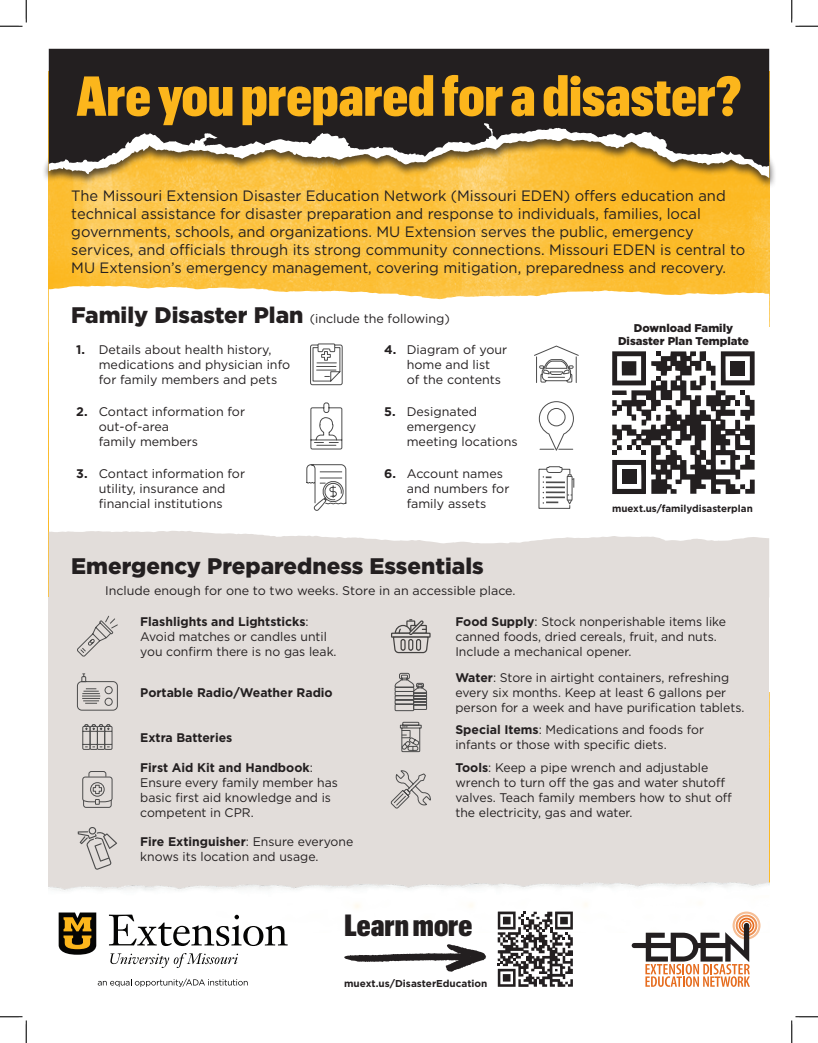
<style>
.page{position:relative;width:818px;height:1043px;background:#fff}
.page>*{position:absolute;margin:0;border:0;box-sizing:border-box;transform-origin:0 0}
.t1{font:900 55px "Graphik Cond";color:#fcb61c}
.t2{font:900 30px "Graphik Cond";color:#231f20}
.t3{font:900 22.5px "Gotham";color:#231f20}
.t4{font:15px/18px "Gotham";color:#231f20}
.t5{font:12.5px/15px "Gotham";color:#231f20}
.t6{font:700 12.5px "Gotham";color:#231f20}
.t7{font:900 11.25px/13.5px "Gotham";color:#231f20;text-align:center}
.t8{font:700 10px "Gotham";color:#231f20}
.s1{font-weight:900;font-size:22.5px}
.s2{font-weight:700}
</style>
<div class="page">
<img style="left:49px;top:190px;width:720px;height:95px">
<svg style="left:49px;top:531px;width:720px;height:66px;background:#e4e0dd"></svg>
<svg style="left:49px;top:285px;width:720px;height:15px"></svg>
<div style="left:42px;top:113px;width:734px;height:77px;background:#231f20;opacity:.75"></div>
<svg style="left:49px;top:167px;width:720px;height:11px;background:#efb942"></svg>
<svg style="left:49px;top:49px;width:720px;height:118px;background:#463d34"></svg>
<div style="left:49px;top:597px;width:720px;height:298px;background:#e2ddda"></div>
<svg style="left:310px;top:343px;width:33px;height:42px"></svg>
<svg style="left:534px;top:345px;width:45px;height:38px"></svg>
<svg style="left:310px;top:402px;width:33px;height:48px"></svg>
<svg style="left:538px;top:401px;width:36px;height:50px"></svg>
<svg style="left:306px;top:464px;width:41px;height:47px"></svg>
<svg style="left:538px;top:466px;width:36px;height:43px"></svg>
<svg style="left:77px;top:615px;width:41px;height:42px"></svg>
<div style="left:391px;top:632px;width:39px;height:5px;border:1px solid #4c4c4c"></div>
<svg style="left:392px;top:619px;width:37px;height:35px"></svg>
<svg style="left:77px;top:673px;width:41px;height:38px"></svg>
<svg style="left:394px;top:672px;width:33px;height:39px"></svg>
<svg style="left:82px;top:724px;width:30px;height:26px"></svg>
<svg style="left:400px;top:721px;width:22px;height:31px"></svg>
<svg style="left:82px;top:771px;width:31px;height:37px"></svg>
<svg style="left:390px;top:770px;width:41px;height:39px"></svg>
<svg style="left:78px;top:827px;width:39px;height:30px"></svg>
<svg style="left:612px;top:351px;width:142px;height:143px"></svg>
<div style="left:730px;top:361px;width:15px;height:14px;background:#231f20"></div>
<div style="left:622px;top:470px;width:14px;height:14px;background:#231f20"></div>
<img style="left:49px;top:857px;width:720px;height:75px">
<svg style="left:732px;top:911px;width:28px;height:28px"></svg>
<svg style="left:735px;top:914px;width:22px;height:22px"></svg>
<div style="left:734px;top:913px;width:24px;height:24px;border:1px solid #fff;border-radius:50%"></div>
<svg style="left:738px;top:917px;width:16px;height:16px"></svg>
<div style="left:737px;top:916px;width:18px;height:18px;border:1px solid #fff;border-radius:50%"></div>
<svg style="left:740px;top:920px;width:12px;height:11px"></svg>
<div style="left:740px;top:919px;width:12px;height:12px;border:1px solid #fff;border-radius:50%"></div>
<svg style="left:631px;top:922px;width:118px;height:64px"></svg>
<svg style="left:58px;top:911px;width:39px;height:44px;background:#6f5a29"></svg>
<svg style="left:109px;top:914px;width:179px;height:32px"></svg>
<svg style="left:110px;top:953px;width:128px;height:15px"></svg>
<svg style="left:98px;top:978px;width:150px;height:8px"></svg>
<svg style="left:497px;top:911px;width:76px;height:75px"></svg>
<svg style="left:344px;top:944px;width:142px;height:27px"></svg>
<svg style="left:0;top:0;width:27px;height:27px"></svg>
<svg style="left:0;top:1016px;width:27px;height:26px"></svg>
<svg style="left:791px;top:0;width:27px;height:27px"></svg>
<svg style="left:791px;top:1016px;width:27px;height:26px"></svg>
<h1 class="t1" style="left:76px;top:55px;width:666px">Are you prepared for a disaster?</h1>
<p class="t4" style="left:71px;top:187px;width:675px">The Missouri Extension Disaster Education Network (Missouri EDEN) offers education and technical assistance for disaster preparation and response to individuals, families, local governments, schools, and organizations. MU Extension serves the public, emergency services, and officials through its strong community connections. Missouri EDEN is central to MU Extension’s emergency management, covering mitigation, preparedness and recovery.</p>
<p class="t5" style="left:71px;top:311px;width:380px"><span class="s1">Family Disaster Plan</span> (include the following)</p>
<p class="t5" style="left:99px;top:342px;width:193px;text-indent:-22px"><span class="s2">1.</span> Details about health history, medications and physician info for family members and pets</p>
<p class="t5" style="left:407px;top:342px;width:102px;text-indent:-22px"><span class="s2">4.</span> Diagram of your home and list<br>of the contents</p>
<p class="t5" style="left:99px;top:404px;width:148px;text-indent:-23px"><span class="s2">2.</span> Contact information for out-of-area<br>family members</p>
<p class="t5" style="left:407px;top:404px;width:112px;text-indent:-22px"><span class="s2">5.</span> Designated emergency meeting locations</p>
<p class="t5" style="left:76px;top:465px;width:170px;text-align:center"><span class="s2">3.</span> Contact information for utility, insurance and financial institutions</p>
<p class="t5" style="left:407px;top:465px;width:104px;text-indent:-22px"><span class="s2">6.</span> Account names and numbers for family assets</p>
<p class="t7" style="left:618px;top:321px;width:132px">Download Family<br>Disaster Plan Template</p>
<p class="t8" style="left:612px;top:502px;width:142px">muext.us/familydisasterplan</p>
<h3 class="t3" style="left:71px;top:550px;width:414px">Emergency Preparedness Essentials</h3>
<p class="t5" style="left:105px;top:582px;width:412px">Include enough for one to two weeks. Store in an accessible place.</p>
<p class="t5" style="left:140px;top:614px;width:198px"><span class="s2">Flashlights and Lightsticks</span>:<br>Avoid matches or candles until you confirm there is no gas leak.</p>
<p class="t5" style="left:455px;top:614px;width:272px"><span class="s2">Food Supply</span>: Stock nonperishable items like canned foods, dried cereals, fruit, and nuts.<br>Include a mechanical opener.</p>
<p class="t6" style="left:140px;top:684px;width:194px">Portable Radio/Weather Radio</p>
<p class="t5" style="left:455px;top:669px;width:290px"><span class="s2">Water</span>: Store in airtight containers, refreshing every six months. Keep at least 6 gallons per person for a week and have purification tablets.</p>
<p class="t6" style="left:140px;top:729px;width:94px">Extra Batteries</p>
<p class="t5" style="left:455px;top:722px;width:250px"><span class="s2">Special Items</span>: Medications and foods for infants or those with specific diets.</p>
<p class="t5" style="left:140px;top:759px;width:199px"><span class="s2">First Aid Kit and Handbook</span>:<br>Ensure every family member has basic first aid knowledge and is competent in CPR.</p>
<p class="t5" style="left:455px;top:759px;width:278px"><span class="s2">Tools</span>: Keep a pipe wrench and adjustable wrench to turn off the gas and water shutoff valves. Teach family members how to shut off the electricity, gas and water.</p>
<p class="t5" style="left:140px;top:833px;width:215px"><span class="s2">Fire Extinguisher</span>: Ensure everyone knows its location and usage.</p>
<h2 class="t2" style="left:344px;top:903px;width:130px">Learn more</h2>
<p class="t8" style="left:344px;top:976px;width:145px">muext.us/DisasterEducation</p>
</div>
